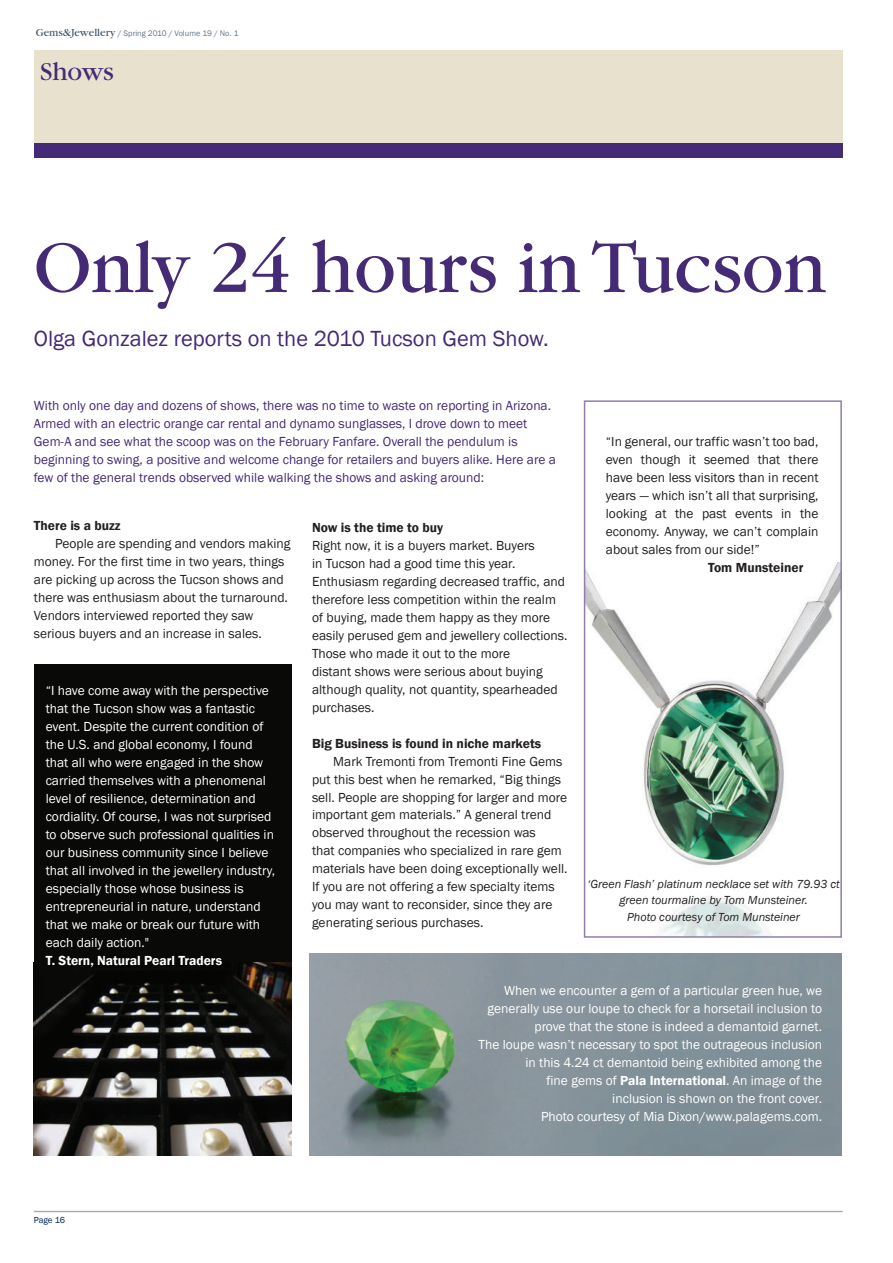
<style>
.page{position:relative;width:893px;height:1263px;background:#fff}
.page>*{position:absolute;margin:0;border:0;box-sizing:border-box;transform-origin:0 0}
.t1{font:78px "Garamond";color:#452a76}
.t2{font:27px "Garamond";letter-spacing:-.01em;color:#452a76}
.t3{font:22.5px "Franklin Gothic";color:#452a76}
.t4{font:13.5px/18px "Franklin Gothic";color:#231f20}
.t5{font:13.5px/18px "Franklin Gothic";color:#fff}
.t6{font:13.5px/18px "Franklin Gothic";color:#452a76}
.t7{font:600 13.5px "Franklin Gothic";color:#231f20}
.t8{font:600 13.5px "Franklin Gothic";color:#fff}
.t9{font:italic 12px/16.5px "Franklin Gothic";color:#231f20;text-align:center}
.t10{font:9px "Franklin Gothic";letter-spacing:-.005em;color:#00215d}
.t11{font:8.25px "Franklin Gothic";color:#5f7685}
.s1{font-family:"Garamond";font-size:11.25px;color:#405968}
.s2{font-weight:600}
</style>
<div class="page">
<div style="left:34px;top:51px;width:809px;height:102px;background:#e7e1ce"></div>
<div style="left:34px;top:143px;width:808px;height:15px;background:#452a76"></div>
<hr style="left:34px;top:1211px;width:809px;height:1px;background:#a8a9ad">
<img style="left:587px;top:563px;width:252px;height:372px">
<div style="left:584px;top:400px;width:258px;height:538px;border:2px solid #907eaa"></div>
<div style="left:34px;top:664px;width:257px;height:491px;background:#090a08"></div>
<img style="left:34px;top:962px;width:257px;height:193px">
<img style="left:309px;top:953px;width:533px;height:202px">
<p class="t11" style="left:36px;top:28px;width:204px"><span class="s1">Gems&amp;Jewellery</span> / Spring 2010 / Volume 19 / No. 1</p>
<h2 class="t2" style="left:40px;top:57px;width:75px">Shows</h2>
<h1 class="t1" style="left:34px;top:227px;width:794px">Only 24 hours in Tucson</h1>
<h3 class="t3" style="left:34px;top:325px;width:516px">Olga Gonzalez reports on the 2010 Tucson Gem Show.</h3>
<p class="t6" style="left:34px;top:396px;width:524px">With only one day and dozens of shows, there was no time to waste on reporting in Arizona.<br>Armed with an electric orange car rental and dynamo sunglasses, I drove down to meet Gem-A and see what the scoop was on the February Fanfare. Overall the pendulum is beginning to swing, a positive and welcome change for retailers and buyers alike. Here are a few of the general trends observed while walking the shows and asking around:</p>
<p class="t7" style="left:34px;top:518px;width:88px">There is a buzz</p>
<p class="t4" style="left:34px;top:534px;width:258px;text-indent:21px">People are spending and vendors making money. For the first time in two years, things are picking up across the Tucson shows and there was enthusiasm about the turnaround.<br>Vendors interviewed reported they saw serious buyers and an increase in sales.</p>
<p class="t5" style="left:46px;top:682px;width:231px">“I have come away with the perspective that the Tucson show was a fantastic event. Despite the current condition of the U.S. and global economy, I found that all who were engaged in the show carried themselves with a phenomenal level of resilience, determination and cordiality. Of course, I was not surprised to observe such professional qualities in our business community since I believe that all involved in the jewellery industry, especially those whose business is entrepreneurial in nature, understand that we make or break our future with each daily action."</p>
<p class="t8" style="left:46px;top:953px;width:178px">T. Stern, Natural Pearl Traders</p>
<p class="t7" style="left:312px;top:519px;width:132px">Now is the time to buy</p>
<p class="t4" style="left:312px;top:536px;width:257px">Right now, it is a buyers market. Buyers<br>in Tucson had a good time this year.<br>Enthusiasm regarding decreased traffic, and therefore less competition within the realm of buying, made them happy as they more easily perused gem and jewellery collections.<br>Those who made it out to the more<br>distant shows were serious about buying although quality, not quantity, spearheaded purchases.</p>
<p class="t7" style="left:312px;top:735px;width:231px">Big Business is found in niche markets</p>
<p class="t4" style="left:312px;top:752px;width:257px;text-indent:21px">Mark Tremonti from Tremonti Fine Gems put this best when he remarked, “Big things sell. People are shopping for larger and more important gem materials.” A general trend observed throughout the recession was<br>that companies who specialized in rare gem materials have been doing exceptionally well.<br>If you are not offering a few specialty items you may want to reconsider, since they are generating serious purchases.</p>
<p class="t4" style="left:606px;top:432px;width:214px;text-align:justify">“In general, our traffic wasn’t too bad, even though it seemed that there have been less visitors than in recent years — which isn’t all that surprising, looking at the past events in the economy. Anyway, we can’t complain about sales from our side!”</p>
<p class="t7" style="left:708px;top:559px;width:97px">Tom Munsteiner</p>
<p class="t9" style="left:587px;top:875px;width:254px">‘Green Flash’ platinum necklace set with 79.93 ct green tourmaline by Tom Munsteiner.<br>Photo courtesy of Tom Munsteiner</p>
<p class="t10" style="left:34px;top:1215px;width:33px">Page 16</p>
<p class="t5" style="left:478px;top:981px;width:345px;text-align:right">When we encounter a gem of a particular green hue, we generally use our loupe to check for a horsetail inclusion to prove that the stone is indeed a demantoid garnet.<br>The loupe wasn’t necessary to spot the outrageous inclusion in this 4.24 ct demantoid being exhibited among the<br>fine gems of <span class="s2">Pala International</span>. An image of the<br>inclusion is shown on the front cover.<br>Photo courtesy of Mia Dixon/www.palagems.com.</p>
</div>
